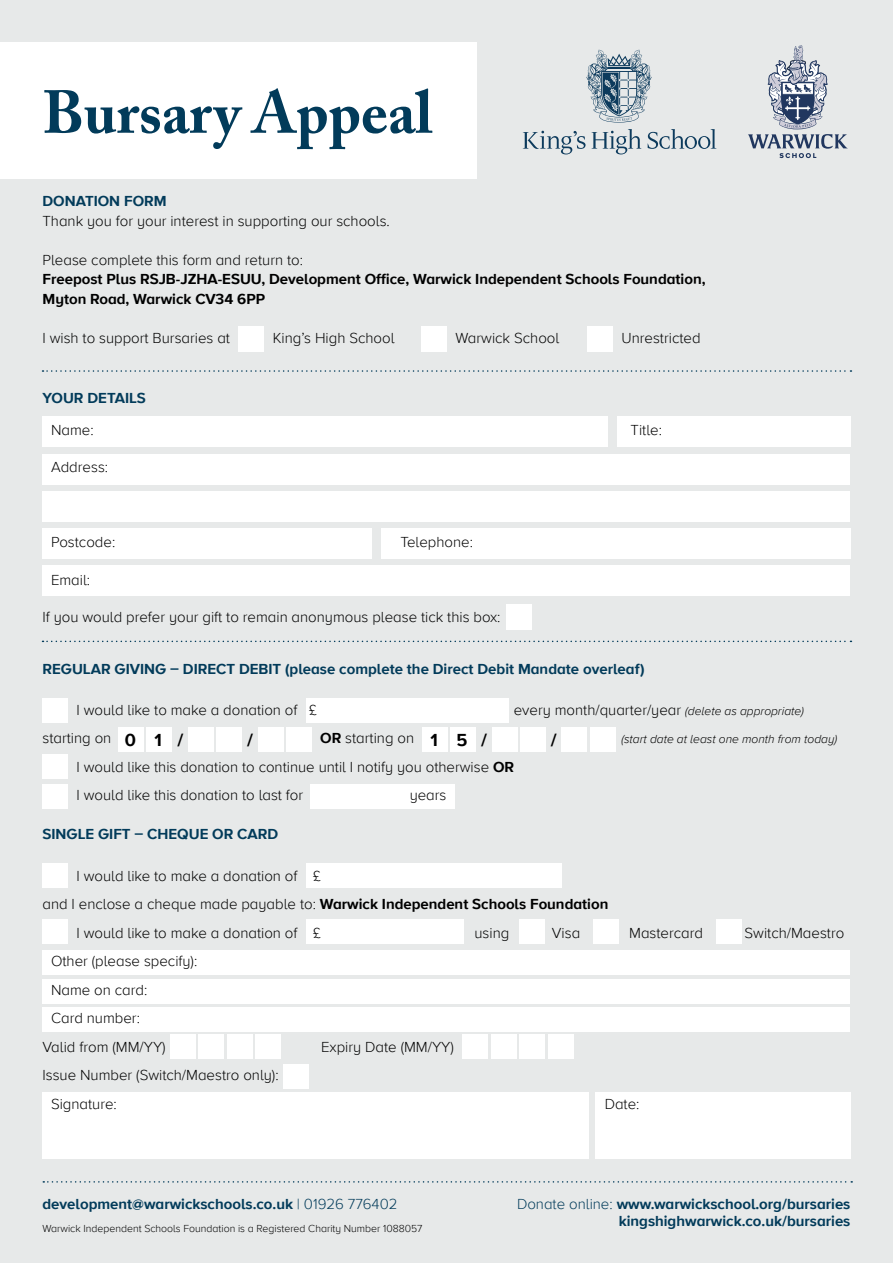
<style>
.page{position:relative;width:893px;height:1263px;background:#e7e9e9}
.page>*{position:absolute;margin:0;border:0;box-sizing:border-box;transform-origin:0 0}
.t1{font:700 60px "Adobe Caslon Pro";color:#023b5a}
.t2{font:700 18px "Proxima Nova A";color:#000}
.t3{font:300 15px/28.5px "Proxima Nova A";color:#000}
.t4{font:700 15px/16.5px "Proxima Nova A";color:#023b5a;text-align:right}
.t5{font:700 15px/19.5px "Proxima Nova A";color:#000}
.t6{font:italic 300 12px "Proxima Nova A";color:#000}
.t7{font:300 10.5px "Proxima Nova A";color:#000}
.s1{font-style:italic;font-size:12px}
.s2{font-weight:700}
.s3{font-weight:300}
</style>
<div class="page">
<div style="left:43px;top:1092px;width:545px;height:66px;background:#fff"></div>
<div style="left:595px;top:1092px;width:255px;height:66px;background:#fff"></div>
<div style="left:43px;top:950px;width:807px;height:25px;background:#fff"></div>
<div style="left:43px;top:979px;width:807px;height:24px;background:#fff"></div>
<div style="left:43px;top:1007px;width:807px;height:24px;background:#fff"></div>
<div style="left:306px;top:920px;width:157px;height:24px;background:#fff"></div>
<div style="left:306px;top:863px;width:256px;height:25px;background:#fff"></div>
<div style="left:310px;top:784px;width:145px;height:24px;background:#fff"></div>
<div style="left:306px;top:698px;width:203px;height:25px;background:#fff"></div>
<div style="left:0;top:43px;width:476px;height:136px;background:#fff"></div>
<div style="left:43px;top:417px;width:565px;height:30px;background:#fff"></div>
<div style="left:43px;top:454px;width:807px;height:30px;background:#fff"></div>
<div style="left:43px;top:491px;width:807px;height:31px;background:#fff"></div>
<div style="left:43px;top:528px;width:329px;height:31px;background:#fff"></div>
<div style="left:43px;top:566px;width:807px;height:30px;background:#fff"></div>
<div style="left:506px;top:604px;width:25px;height:25px;background:#fff"></div>
<div style="left:381px;top:528px;width:469px;height:31px;background:#fff"></div>
<div style="left:617px;top:417px;width:233px;height:30px;background:#fff"></div>
<svg style="left:523px;top:131px;width:62px;height:23px"></svg>
<svg style="left:591px;top:129px;width:50px;height:25px"></svg>
<svg style="left:648px;top:129px;width:69px;height:20px"></svg>
<svg style="left:586px;top:50px;width:66px;height:72px"></svg>
<div style="left:238px;top:326px;width:26px;height:26px;background:#fff"></div>
<div style="left:421px;top:326px;width:25px;height:26px;background:#fff"></div>
<div style="left:587px;top:326px;width:25px;height:26px;background:#fff"></div>
<svg style="left:43px;top:370px;width:808px;height:2px"></svg>
<svg style="left:43px;top:641px;width:808px;height:1px"></svg>
<div style="left:43px;top:698px;width:25px;height:25px;background:#fff"></div>
<div style="left:43px;top:754px;width:25px;height:24px;background:#fff"></div>
<div style="left:43px;top:784px;width:25px;height:24px;background:#fff"></div>
<div style="left:43px;top:863px;width:25px;height:25px;background:#fff"></div>
<div style="left:43px;top:920px;width:25px;height:24px;background:#fff"></div>
<div style="left:520px;top:920px;width:25px;height:24px;background:#fff"></div>
<div style="left:594px;top:920px;width:25px;height:24px;background:#fff"></div>
<div style="left:716px;top:920px;width:26px;height:24px;background:#fff"></div>
<div style="left:118px;top:727px;width:26px;height:25px;background:#fff"></div>
<div style="left:170px;top:1034px;width:26px;height:25px;background:#fff"></div>
<div style="left:463px;top:1034px;width:25px;height:25px;background:#fff"></div>
<div style="left:227px;top:1034px;width:26px;height:25px;background:#fff"></div>
<div style="left:520px;top:1034px;width:25px;height:25px;background:#fff"></div>
<div style="left:422px;top:727px;width:25px;height:25px;background:#fff"></div>
<div style="left:188px;top:727px;width:26px;height:25px;background:#fff"></div>
<div style="left:492px;top:727px;width:25px;height:25px;background:#fff"></div>
<div style="left:258px;top:727px;width:25px;height:25px;background:#fff"></div>
<div style="left:562px;top:727px;width:25px;height:25px;background:#fff"></div>
<div style="left:146px;top:727px;width:26px;height:25px;background:#fff"></div>
<div style="left:199px;top:1034px;width:25px;height:25px;background:#fff"></div>
<div style="left:491px;top:1034px;width:26px;height:25px;background:#fff"></div>
<div style="left:256px;top:1034px;width:25px;height:25px;background:#fff"></div>
<div style="left:283px;top:1064px;width:26px;height:25px;background:#fff"></div>
<div style="left:548px;top:1034px;width:26px;height:25px;background:#fff"></div>
<div style="left:450px;top:727px;width:26px;height:25px;background:#fff"></div>
<div style="left:217px;top:727px;width:25px;height:25px;background:#fff"></div>
<div style="left:520px;top:727px;width:26px;height:25px;background:#fff"></div>
<div style="left:286px;top:727px;width:26px;height:25px;background:#fff"></div>
<div style="left:590px;top:727px;width:26px;height:25px;background:#fff"></div>
<svg style="left:43px;top:1181px;width:809px;height:1px"></svg>
<svg style="left:748px;top:45px;width:100px;height:113px"></svg>
<h1 class="t1" style="left:43px;top:77px;width:392px">Bursary Appeal</h1>
<p class="t4" style="left:43px;top:192px;width:126px">DONATION FORM</p>
<p class="t3" style="left:43px;top:206px;width:349px">Thank you for your interest in supporting our schools.</p>
<p class="t3" style="left:43px;top:245px;width:262px">Please complete this form and return to:</p>
<p class="t5" style="left:43px;top:269px;width:665px">Freepost Plus RSJB-JZHA-ESUU, Development Office, Warwick Independent Schools Foundation,<br>Myton Road, Warwick CV34 6PP</p>
<p class="t3" style="left:43px;top:323px;width:189px">I wish to support Bursaries at</p>
<p class="t3" style="left:273px;top:323px;width:123px">King’s High School</p>
<p class="t3" style="left:455px;top:323px;width:105px">Warwick School</p>
<p class="t3" style="left:621px;top:323px;width:81px">Unrestricted</p>
<p class="t4" style="left:43px;top:389px;width:105px">YOUR DETAILS</p>
<p class="t3" style="left:51px;top:415px;width:44px">Name:</p>
<p class="t3" style="left:631px;top:415px;width:33px">Title:</p>
<p class="t3" style="left:51px;top:452px;width:59px">Address:</p>
<p class="t3" style="left:51px;top:527px;width:66px">Postcode:</p>
<p class="t3" style="left:400px;top:527px;width:74px">Telephone:</p>
<p class="t3" style="left:51px;top:565px;width:41px">Email:</p>
<p class="t3" style="left:43px;top:602px;width:460px">If you would prefer your gift to remain anonymous please tick this box:</p>
<p class="t4" style="left:43px;top:660px;width:604px">REGULAR GIVING – DIRECT DEBIT (please complete the Direct Debit Mandate overleaf)</p>
<p class="t3" style="left:77px;top:695px;width:242px">I would like to make a donation of £</p>
<p class="t3" style="left:514px;top:695px;width:292px">every month/quarter/year <span class="s1">(delete as appropriate)</span></p>
<p class="t3" style="left:43px;top:723px;width:70px">starting on</p>
<p class="t3" style="left:320px;top:723px;width:95px"><span class="s2">OR</span> starting on</p>
<p class="t6" style="left:621px;top:730px;width:217px">(start date at least one month from today)</p>
<p class="t3" style="left:77px;top:752px;width:439px">I would like this donation to continue until I notify you otherwise <span class="s2">OR<br></span>I would like this donation to last for</p>
<p class="t2" style="left:125px;top:726px;width:60px">01/</p>
<p class="t2" style="left:247px;top:726px;width:7px">/</p>
<p class="t2" style="left:431px;top:726px;width:58px">1 5/</p>
<p class="t2" style="left:551px;top:726px;width:7px">/</p>
<p class="t3" style="left:410px;top:780px;width:38px">years</p>
<p class="t4" style="left:43px;top:826px;width:237px">SINGLE GIFT – CHEQUE OR CARD</p>
<p class="t3" style="left:77px;top:861px;width:246px">I would like to make a donation of £</p>
<p class="t5" style="left:43px;top:894px;width:567px"><span class="s3">and I enclose a cheque made payable to:</span> Warwick Independent Schools Foundation</p>
<p class="t3" style="left:77px;top:918px;width:246px">I would like to make a donation of £</p>
<p class="t3" style="left:475px;top:918px;width:36px">using</p>
<p class="t3" style="left:552px;top:918px;width:30px">Visa</p>
<p class="t3" style="left:629px;top:918px;width:75px">Mastercard</p>
<p class="t3" style="left:745px;top:918px;width:101px">Switch/Maestro</p>
<p class="t3" style="left:51px;top:946px;width:148px">Other (please specify):</p>
<p class="t3" style="left:51px;top:975px;width:98px">Name on card:</p>
<p class="t3" style="left:51px;top:1003px;width:90px">Card number:</p>
<p class="t3" style="left:43px;top:1032px;width:125px">Valid from (MM/YY)</p>
<p class="t3" style="left:321px;top:1032px;width:134px">Expiry Date (MM/YY)</p>
<p class="t3" style="left:51px;top:1060px;width:229px;text-indent:-9px">Issue Number (Switch/Maestro only):<br>Signature:</p>
<p class="t3" style="left:605px;top:1089px;width:36px">Date:</p>
<p class="t4" style="left:43px;top:1195px;width:357px">development@warwickschools.co.uk <span class="s3">| 01926 776402</span></p>
<p class="t7" style="left:43px;top:1221px;width:382px">Warwick Independent Schools Foundation is a Registered Charity Number 1088057</p>
<p class="t4" style="left:517px;top:1195px;width:335px"><span class="s3">Donate online:</span> www.warwickschool.org/bursaries kingshighwarwick.co.uk/bursaries</p>
</div>
